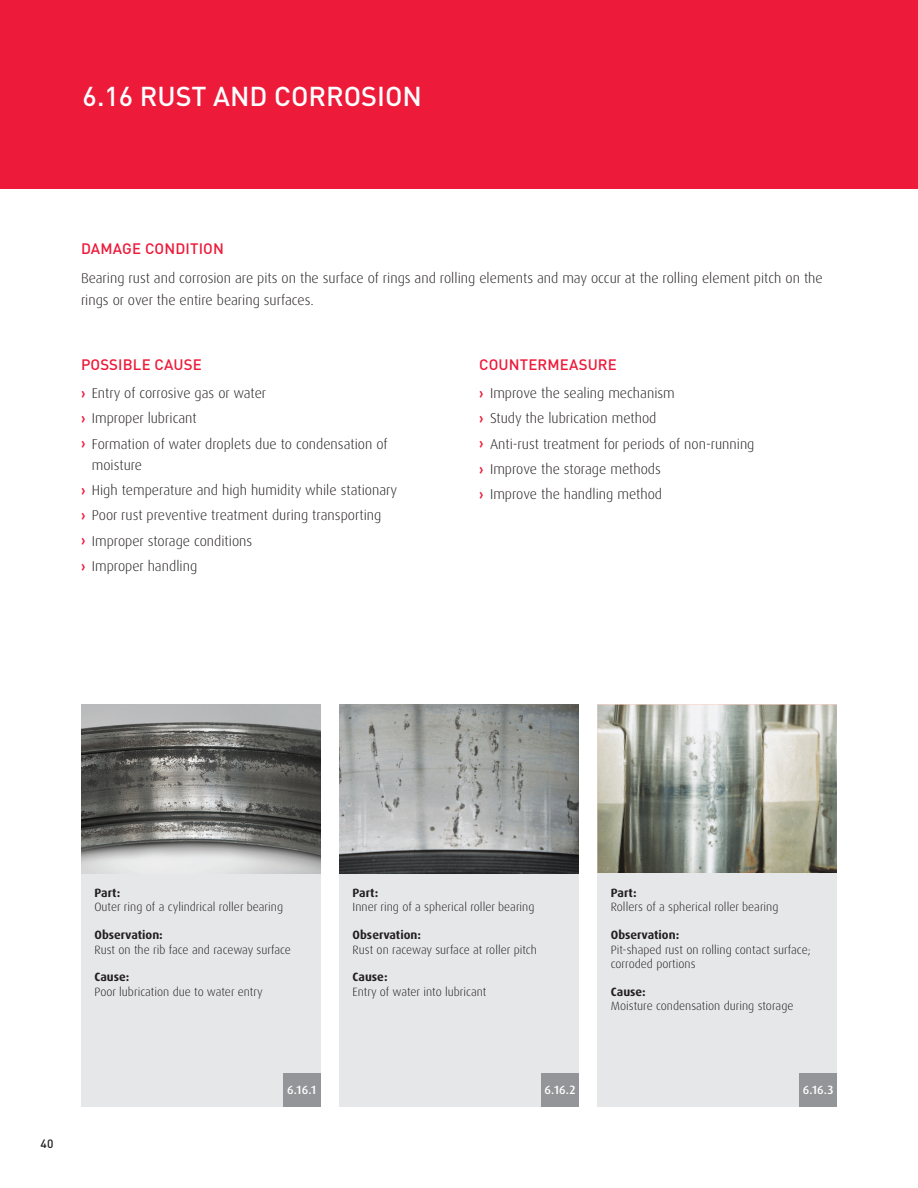
<style>
.page{position:relative;width:918px;height:1188px;background:#fff}
.page>*{position:absolute;margin:0;border:0;box-sizing:border-box;transform-origin:0 0}
.HEADING_WHITE{font:500 27px "DIN";color:#fff}
.P__BODY_SUBHEAD_RED{font:500 15px "DIN";letter-spacing:.01em;color:#ed1a3a}
.K__bullet_list{font:300 14.25px/21px "Dax OT";color:#231f20}
.J__body{font:300 14.25px/22.5px "Dax OT";color:#231f20}
.Section_E{font:300 12px/14.4px "Dax OT";color:#231f20}
.Section_E_Bold{font:700 12px "Dax OT";color:#231f20}
.t1{font:500 12px "Dax OT";color:#fff}
.t2{font:500 12px "DIN";color:#231f20}
.s1{font-weight:700;color:#ed1a3a}
</style>
<div class="page">
<div style="left:0;top:0;width:918px;height:189px;background:#ed1a3a"></div>
<div style="left:597px;top:873px;width:240px;height:234px;background:#e6e7e9"></div>
<img style="left:597px;top:705px;width:240px;height:168px">
<div style="left:339px;top:873px;width:240px;height:234px;background:#e6e7e9"></div>
<img style="left:339px;top:705px;width:240px;height:168px">
<div style="left:81px;top:873px;width:240px;height:234px;background:#e6e7e9"></div>
<img style="left:81px;top:705px;width:240px;height:168px">
<div style="left:283px;top:1073px;width:38px;height:34px;background:#939598"></div>
<div style="left:541px;top:1073px;width:38px;height:34px;background:#939598"></div>
<div style="left:799px;top:1073px;width:38px;height:34px;background:#939598"></div>
<p class="HEADING_WHITE" style="left:83px;top:79px;width:341px">6.16 RUST AND CORROSION</p>
<p class="P__BODY_SUBHEAD_RED" style="left:81px;top:239px;width:144px">DAMAGE CONDITION</p>
<p class="J__body" style="left:81px;top:267px;width:743px">Bearing rust and corrosion are pits on the surface of rings and rolling elements and may occur at the rolling element pitch on the rings or over the entire bearing surfaces.</p>
<p class="P__BODY_SUBHEAD_RED" style="left:81px;top:355px;width:122px">POSSIBLE CAUSE</p>
<p class="K__bullet_list" style="left:81px;top:383px;width:187px"><span class="s1">›</span> Entry of corrosive gas or water</p>
<p class="K__bullet_list" style="left:81px;top:408px;width:117px"><span class="s1">›</span> Improper lubricant</p>
<p class="K__bullet_list" style="left:92px;top:433px;width:297px;text-indent:-11px"><span class="s1">›</span> Formation of water droplets due to condensation of moisture</p>
<p class="K__bullet_list" style="left:81px;top:480px;width:318px"><span class="s1">›</span> High temperature and high humidity while stationary</p>
<p class="K__bullet_list" style="left:81px;top:505px;width:302px"><span class="s1">›</span> Poor rust preventive treatment during transporting</p>
<p class="K__bullet_list" style="left:81px;top:530px;width:173px"><span class="s1">›</span> Improper storage conditions</p>
<p class="K__bullet_list" style="left:81px;top:556px;width:118px"><span class="s1">›</span> Improper handling</p>
<p class="P__BODY_SUBHEAD_RED" style="left:479px;top:355px;width:139px">COUNTERMEASURE</p>
<p class="K__bullet_list" style="left:479px;top:383px;width:197px"><span class="s1">›</span> Improve the sealing mechanism</p>
<p class="K__bullet_list" style="left:479px;top:408px;width:179px"><span class="s1">›</span> Study the lubrication method</p>
<p class="K__bullet_list" style="left:479px;top:433px;width:277px"><span class="s1">›</span> Anti-rust treatment for periods of non-running</p>
<p class="K__bullet_list" style="left:479px;top:459px;width:183px"><span class="s1">›</span> Improve the storage methods</p>
<p class="K__bullet_list" style="left:479px;top:484px;width:184px"><span class="s1">›</span> Improve the handling method</p>
<p class="t2" style="left:40px;top:1136px;width:15px">40</p>
<p class="Section_E_Bold" style="left:94px;top:885px;width:27px">Part:</p>
<p class="Section_E" style="left:94px;top:900px;width:190px">Outer ring of a cylindrical roller bearing</p>
<p class="Section_E_Bold" style="left:94px;top:927px;width:70px">Observation:</p>
<p class="Section_E" style="left:94px;top:942px;width:198px">Rust on the rib face and raceway surface</p>
<p class="Section_E_Bold" style="left:94px;top:970px;width:36px">Cause:</p>
<p class="Section_E" style="left:94px;top:985px;width:170px">Poor lubrication due to water entry</p>
<p class="Section_E_Bold" style="left:353px;top:885px;width:27px">Part:</p>
<p class="Section_E" style="left:353px;top:900px;width:183px">Inner ring of a spherical roller bearing</p>
<p class="Section_E_Bold" style="left:353px;top:927px;width:70px">Observation:</p>
<p class="Section_E" style="left:353px;top:942px;width:186px">Rust on raceway surface at roller pitch</p>
<p class="Section_E_Bold" style="left:353px;top:970px;width:36px">Cause:</p>
<p class="Section_E" style="left:353px;top:985px;width:135px">Entry of water into lubricant</p>
<p class="Section_E_Bold" style="left:611px;top:885px;width:27px">Part:</p>
<p class="Section_E" style="left:611px;top:900px;width:169px">Rollers of a spherical roller bearing</p>
<p class="Section_E_Bold" style="left:611px;top:927px;width:70px">Observation:</p>
<p class="Section_E" style="left:611px;top:942px;width:201px">Pit-shaped rust on rolling contact surface; corroded portions</p>
<p class="Section_E_Bold" style="left:611px;top:984px;width:36px">Cause:</p>
<p class="Section_E" style="left:611px;top:999px;width:184px">Moisture condensation during storage</p>
<p class="t1" style="left:287px;top:1082px;width:30px">6.16.1</p>
<p class="t1" style="left:545px;top:1082px;width:32px">6.16.2</p>
<p class="t1" style="left:803px;top:1082px;width:32px">6.16.3</p>
</div>
